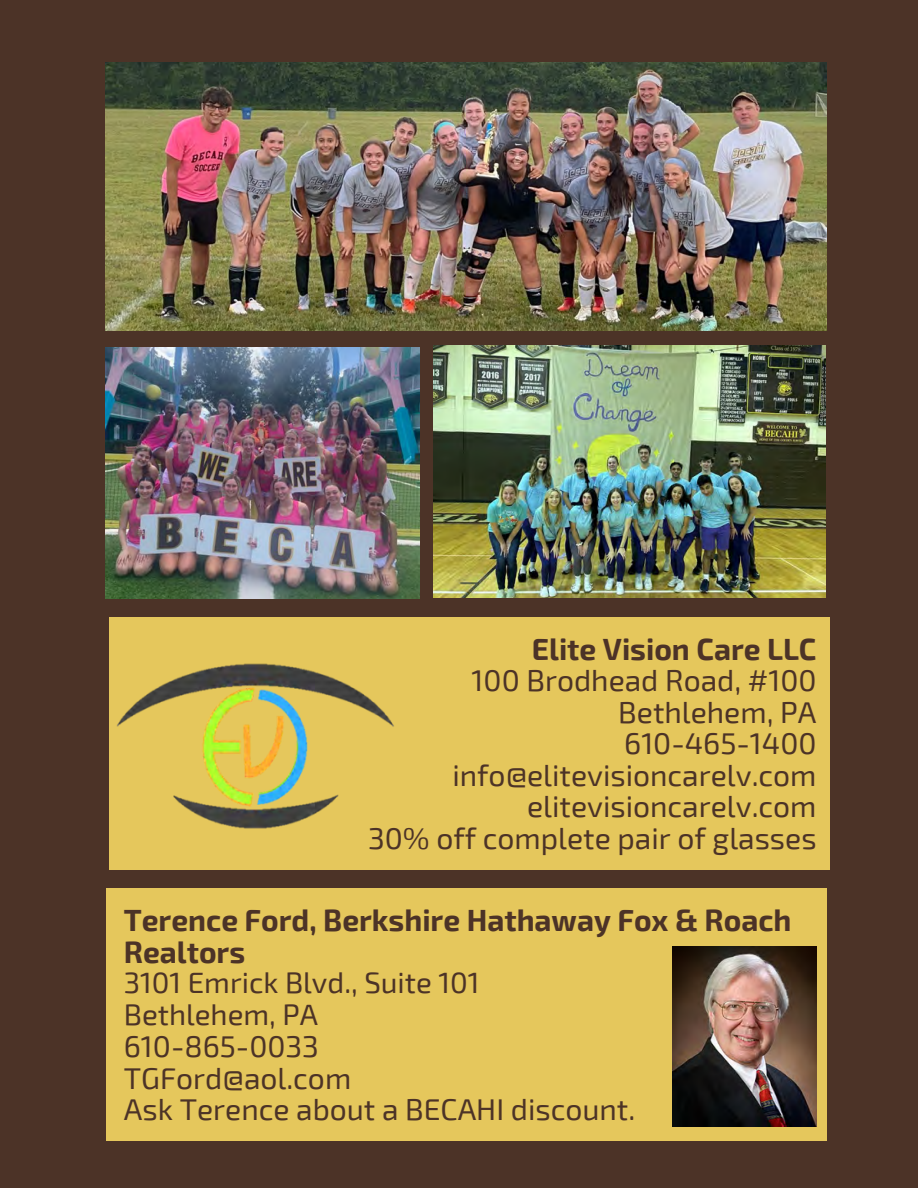
<style>
.page{position:relative;width:918px;height:1188px;background:#4c3327}
.page>*{position:absolute;margin:0;border:0;box-sizing:border-box;transform-origin:0 0}
.t1{font:30px "Exo 2";color:#4c3327}
.t2{font:700 30px/31.5px "Exo 2";color:#4c3327}
.t3{font:29.4px "Exo 2";color:#4c3327}
</style>
<div class="page">
<div style="left:106px;top:888px;width:721px;height:253px;background:#e5c75c"></div>
<div style="left:109px;top:617px;width:720px;height:252px;background:#e5c75c"></div>
<img style="left:673px;top:947px;width:144px;height:180px">
<img style="left:117px;top:663px;width:277px;height:166px">
<img style="left:106px;top:63px;width:721px;height:268px">
<img style="left:433px;top:345px;width:393px;height:252px">
<img style="left:106px;top:347px;width:313px;height:251px">
<p class="t2" style="left:532px;top:632px;width:286px">Elite Vision Care LLC</p>
<p class="t1" style="left:472px;top:661px;width:346px">100 Brodhead Road, #100</p>
<p class="t1" style="left:618px;top:693px;width:200px">Bethlehem, PA</p>
<p class="t1" style="left:624px;top:724px;width:194px">610-465-1400</p>
<p class="t1" style="left:452px;top:756px;width:366px">info@elitevisioncarelv.com</p>
<p class="t1" style="left:527px;top:787px;width:291px">elitevisioncarelv.com</p>
<p class="t1" style="left:368px;top:819px;width:450px">30% off complete pair of glasses</p>
<p class="t2" style="left:124px;top:903px;width:669px">Terence Ford, Berkshire Hathaway Fox &amp; Roach<br>Realtors</p>
<p class="t3" style="left:124px;top:964px;width:357px">3101 Emrick Blvd., Suite 101</p>
<p class="t3" style="left:124px;top:995px;width:196px">Bethlehem, PA</p>
<p class="t1" style="left:124px;top:1027px;width:197px">610-865-0033</p>
<p class="t1" style="left:124px;top:1059px;width:229px">TGFord@aol.com</p>
<p class="t1" style="left:124px;top:1090px;width:513px">Ask Terence about a BECAHI discount.</p>
</div>
